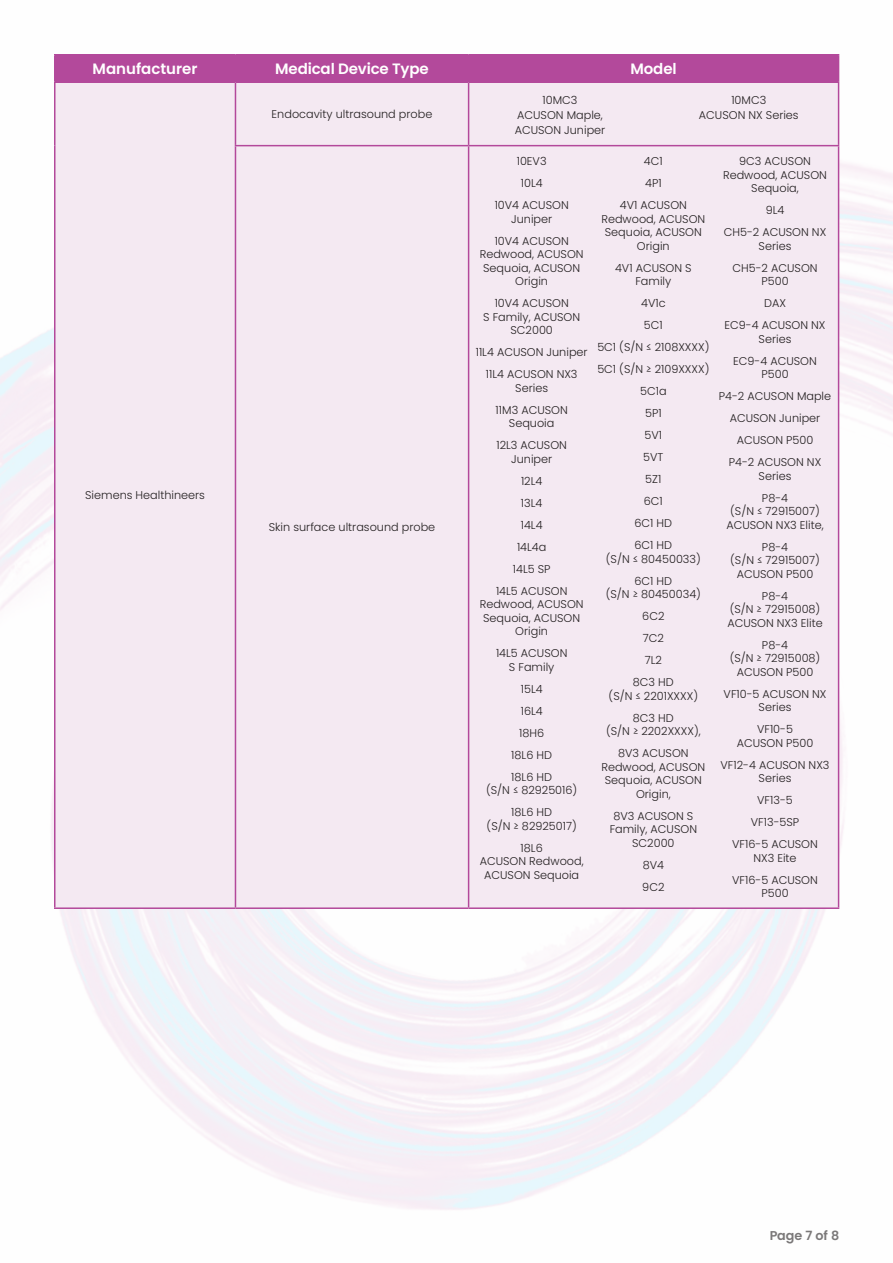
<style>
.page{position:relative;width:893px;height:1263px;background:#fff}
.page>*{position:absolute;margin:0;border:0;box-sizing:border-box;transform-origin:0 0}
.t1{font:600 15px "Poppins";letter-spacing:-.01em;color:#fff}
.t2{font:600 12.75px "Poppins";color:#231f20}
.t3{font:300 11.25px/22px "Poppins";color:#231f20;text-align:center}
</style>
<div class="page">
<div style="left:56px;top:83px;width:782px;height:824px;background:#f4e9f2"></div>
<hr style="left:54px;top:56px;width:2px;height:25px;background:#b3499b">
<hr style="left:54px;top:54px;width:181px;height:2px;background:#b3499b">
<hr style="left:54px;top:81px;width:181px;height:2px;background:#b3499b">
<hr style="left:235px;top:54px;width:234px;height:2px;background:#b3499b">
<hr style="left:235px;top:81px;width:234px;height:2px;background:#b3499b">
<hr style="left:469px;top:54px;width:370px;height:2px;background:#b3499b">
<div style="left:56px;top:55px;width:783px;height:26px;background:#b3499b"></div>
<hr style="left:469px;top:81px;width:370px;height:2px;background:#b3499b">
<hr style="left:54px;top:83px;width:2px;height:63px;background:#b3499b">
<hr style="left:54px;top:146px;width:2px;height:761px;background:#b3499b">
<hr style="left:235px;top:83px;width:1px;height:62px;background:#b3499b">
<hr style="left:468px;top:83px;width:1px;height:62px;background:#b3499b">
<hr style="left:838px;top:83px;width:1px;height:62px;background:#b3499b">
<hr style="left:235px;top:146px;width:1px;height:761px;background:#b3499b">
<hr style="left:235px;top:145px;width:234px;height:1px;background:#b3499b">
<hr style="left:468px;top:146px;width:1px;height:761px;background:#b3499b">
<hr style="left:469px;top:145px;width:370px;height:1px;background:#b3499b">
<hr style="left:838px;top:146px;width:1px;height:761px;background:#b3499b">
<hr style="left:54px;top:907px;width:181px;height:2px;background:#b3499b">
<hr style="left:235px;top:907px;width:234px;height:2px;background:#b3499b">
<hr style="left:469px;top:907px;width:370px;height:2px;background:#b3499b">
<h1 class="t1" style="left:93px;top:62px;width:106px">Manufacturer</h1>
<h1 class="t1" style="left:275px;top:62px;width:155px">Medical Device Type</h1>
<h1 class="t1" style="left:631px;top:62px;width:48px">Model</h1>
<p class="t3" style="left:85px;top:484px;width:121px">Siemens Healthineers</p>
<p class="t3" style="left:272px;top:103px;width:162px">Endocavity ultrasound probe</p>
<p class="t3" style="left:269px;top:516px;width:168px">Skin surface ultrasound probe</p>
<p class="t3" style="left:515px;top:92px;width:92px;line-height:15px">10MC3<br>ACUSON Maple,<br>ACUSON Juniper</p>
<p class="t3" style="left:699px;top:92px;width:101px;line-height:15px">10MC3<br>ACUSON NX Series</p>
<p class="t3" style="left:495px;top:150px;width:76px">10EV3<br>10L4<br>10V4 ACUSON</p>
<p class="t3" style="left:495px;top:208px;width:76px">Juniper<br>10V4 ACUSON</p>
<p class="t3" style="left:480px;top:248px;width:105px;line-height:13.5px">Redwood, ACUSON<br>Sequoia, ACUSON<br>Origin</p>
<p class="t3" style="left:483px;top:297px;width:98px;line-height:13.5px">10V4 ACUSON<br>S Family, ACUSON<br>SC2000</p>
<p class="t3" style="left:476px;top:341px;width:113px">11L4 ACUSON Juniper<br>11L4 ACUSON NX3</p>
<p class="t3" style="left:496px;top:377px;width:74px">Series<br>11M3 ACUSON</p>
<p class="t3" style="left:496px;top:412px;width:72px">Sequoia<br>12L3 ACUSON</p>
<p class="t3" style="left:496px;top:448px;width:73px">Juniper<br>12L4<br>13L4<br>14L4<br>14L4a<br>14L5 SP<br>14L5 ACUSON</p>
<p class="t3" style="left:480px;top:598px;width:105px;line-height:13.5px">Redwood, ACUSON<br>Sequoia, ACUSON<br>Origin</p>
<p class="t3" style="left:496px;top:647px;width:73px;line-height:13.5px">14L5 ACUSON<br>S Family</p>
<p class="t3" style="left:511px;top:678px;width:42px">15L4<br>16L4<br>18H6<br>18L6 HD<br>18L6 HD</p>
<p class="t3" style="left:486px;top:779px;width:93px">(S/N ≤ 82925016)<br>18L6 HD</p>
<p class="t3" style="left:487px;top:815px;width:92px">(S/N ≥ 82925017)<br>18L6</p>
<p class="t3" style="left:480px;top:855px;width:105px;line-height:13.5px">ACUSON Redwood,<br>ACUSON Sequoia</p>
<p class="t3" style="left:723px;top:155px;width:105px;line-height:13.5px">9C3 ACUSON<br>Redwood, ACUSON<br>Sequoia,</p>
<p class="t3" style="left:724px;top:199px;width:104px">9L4<br>CH5-2 ACUSON NX</p>
<p class="t3" style="left:732px;top:235px;width:87px">Series<br>CH5-2 ACUSON</p>
<p class="t3" style="left:724px;top:270px;width:103px">P500<br>DAX<br>EC9-4 ACUSON NX</p>
<p class="t3" style="left:733px;top:328px;width:85px">Series<br>EC9-4 ACUSON</p>
<p class="t3" style="left:719px;top:363px;width:114px">P500<br>P4-2 ACUSON Maple<br>ACUSON Juniper<br>ACUSON P500<br>P4-2 ACUSON NX</p>
<p class="t3" style="left:759px;top:465px;width:34px;text-align:left">Series<br>P8-4</p>
<p class="t3" style="left:726px;top:505px;width:99px;line-height:13.5px">(S/N ≤ 72915007)<br>ACUSON NX3 Elite,</p>
<p class="t3" style="left:730px;top:540px;width:91px;line-height:13.5px">P8-4<br>(S/N ≤ 72915007)<br>ACUSON P500</p>
<p class="t3" style="left:727px;top:589px;width:97px;line-height:13.5px">P8-4<br>(S/N ≥ 72915008)<br>ACUSON NX3 Elite</p>
<p class="t3" style="left:730px;top:638px;width:92px;line-height:13.5px">P8-4<br>(S/N ≥ 72915008)<br>ACUSON P500</p>
<p class="t3" style="left:724px;top:687px;width:104px;line-height:13.5px">VF10-5 ACUSON NX<br>Series</p>
<p class="t3" style="left:737px;top:723px;width:78px;line-height:13.5px">VF10-5<br>ACUSON P500</p>
<p class="t3" style="left:721px;top:758px;width:110px;line-height:13.5px">VF12-4 ACUSON NX3<br>Series</p>
<p class="t3" style="left:732px;top:789px;width:87px">VF13-5<br>VF13-5SP<br>VF16-5 ACUSON</p>
<p class="t3" style="left:732px;top:847px;width:87px">NX3 Eite<br>VF16-5 ACUSON</p>
<p class="t3" style="left:761px;top:882px;width:29px">P500</p>
<p class="t3" style="left:620px;top:150px;width:69px">4C1<br>4P1<br>4V1 ACUSON</p>
<p class="t3" style="left:601px;top:212px;width:105px;line-height:13.5px">Redwood, ACUSON<br>Sequoia, ACUSON<br>Origin</p>
<p class="t3" style="left:615px;top:261px;width:78px;line-height:13.5px">4V1 ACUSON S<br>Family</p>
<p class="t3" style="left:597px;top:292px;width:114px">4V1c<br>5C1<br>5C1 (S/N ≤ 2108XXXX)<br>5C1 (S/N ≥ 2109XXXX)<br>5C1a<br>5P1<br>5V1<br>5VT<br>5Z1<br>6C1<br>6C1 HD<br>6C1 HD</p>
<p class="t3" style="left:606px;top:548px;width:96px">(S/N ≤ 80450033)<br>6C1 HD</p>
<p class="t3" style="left:606px;top:583px;width:97px">(S/N ≥ 80450034)<br>6C2<br>7C2<br>7L2<br>8C3 HD</p>
<p class="t3" style="left:609px;top:685px;width:91px">(S/N ≤ 2201XXXX)<br>8C3 HD</p>
<p class="t3" style="left:606px;top:720px;width:96px">(S/N ≥ 2202XXXX),<br>8V3 ACUSON</p>
<p class="t3" style="left:601px;top:760px;width:105px;line-height:13.5px">Redwood, ACUSON<br>Sequoia, ACUSON<br>Origin,</p>
<p class="t3" style="left:610px;top:809px;width:89px;line-height:13.5px">8V3 ACUSON S<br>Family, ACUSON<br>SC2000</p>
<p class="t3" style="left:642px;top:854px;width:24px;text-align:left">8V4<br>9C2</p>
<p class="t2" style="left:769px;top:1230px;width:71px">Page 7 of 8</p>
</div>
